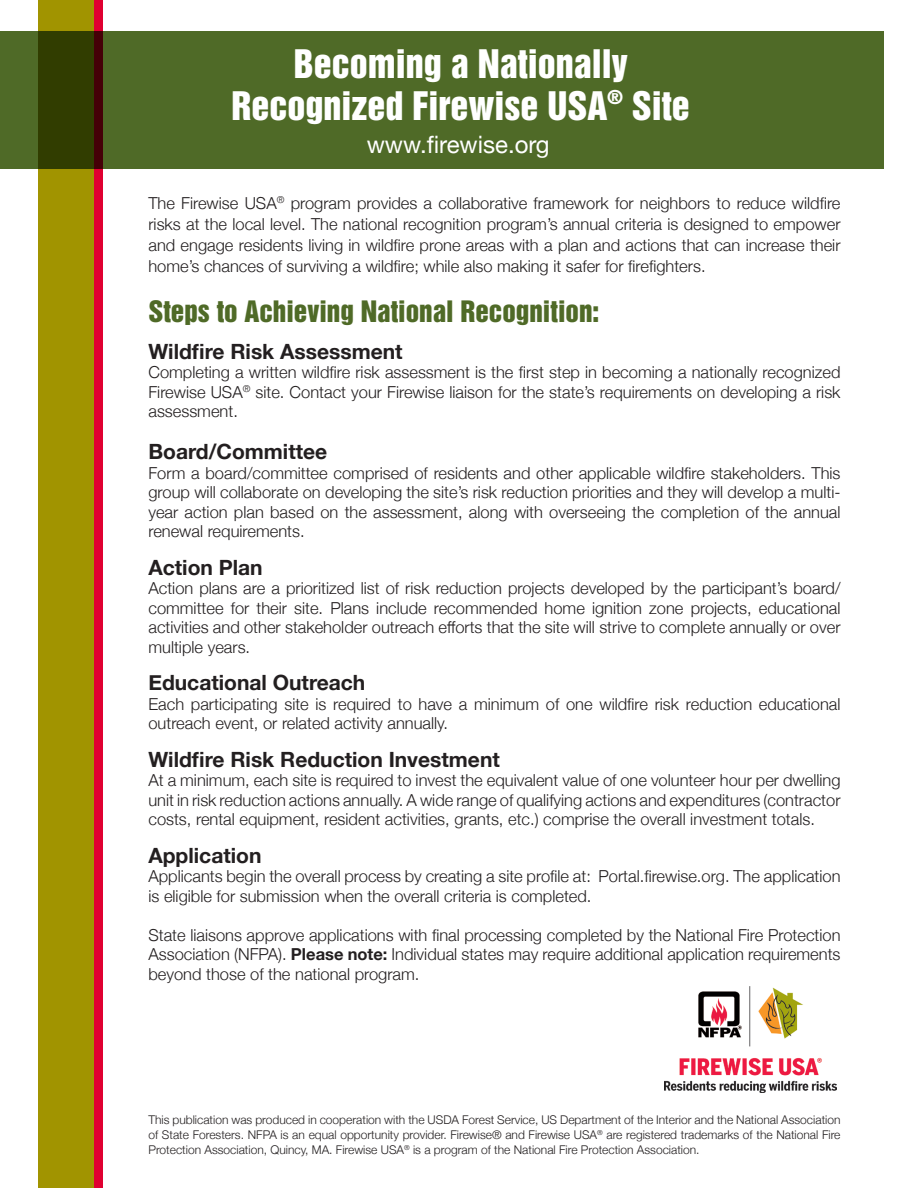
<style>
.page{position:relative;width:918px;height:1188px;background:#fff}
.page>*{position:absolute;margin:0;border:0;box-sizing:border-box;transform-origin:0 0}
.t1{font:36px/42px "Helvetica Inserat";color:#fff;text-align:center}
.t2{font:27px "Helvetica Inserat";color:#4f6a27}
.t3{font:24px "Helvetica Neue";color:#fff}
.t4{font:700 21px "Helvetica Neue";color:#231f20}
.t5{font:300 16.5px/19.5px "Helvetica Neue";color:#231f20;text-align:justify}
.t6{font:300 12px/15px "Helvetica Neue";color:#231f20;text-align:justify}
.s1{font-weight:700}
</style>
<div class="page">
<div style="left:94px;top:0;width:9px;height:1188px;background:#e00031"></div>
<div style="left:38px;top:0;width:56px;height:1188px;background:#a19400"></div>
<div style="left:0;top:31px;width:883px;height:137px;background:#4f6a27"></div>
<img style="left:664px;top:986px;width:173px;height:107px">
<p class="t1" style="left:231px;top:43px;width:460px">Becoming a Nationally<br>Recognized Firewise USA<sup>®</sup> Site</p>
<p class="t3" style="left:367px;top:127px;width:184px">www.firewise.org</p>
<p class="t5" style="left:148px;top:191px;width:694px;line-height:21px">The Firewise USA<sup>®</sup> program provides a collaborative framework for neighbors to reduce wildfire risks at the local level. The national recognition program’s annual criteria is designed to empower and engage residents living in wildfire prone areas with a plan and actions that can increase their home’s chances of surviving a wildfire; while also making it safer for firefighters.</p>
<p class="t2" style="left:148px;top:295px;width:452px">Steps to Achieving National Recognition:</p>
<p class="t4" style="left:148px;top:335px;width:256px">Wildfire Risk Assessment</p>
<p class="t5" style="left:148px;top:361px;width:694px">Completing a written wildfire risk assessment is the first step in becoming a nationally recognized Firewise USA<sup>®</sup> site. Contact your Firewise liaison for the state’s requirements on developing a risk assessment.</p>
<p class="t4" style="left:148px;top:435px;width:180px">Board/Committee</p>
<p class="t5" style="left:148px;top:462px;width:694px">Form a board/committee comprised of residents and other applicable wildfire stakeholders. This group will collaborate on developing the site’s risk reduction priorities and they will develop a multi&shy;year action plan based on the assessment, along with overseeing the completion of the annual renewal requirements.</p>
<p class="t4" style="left:148px;top:551px;width:116px">Action Plan</p>
<p class="t5" style="left:148px;top:577px;width:694px">Action plans are a prioritized list of risk reduction projects developed by the participant’s board/ committee for their site. Plans include recommended home ignition zone projects, educational activities and other stakeholder outreach efforts that the site will strive to complete annually or over multiple years.</p>
<p class="t4" style="left:148px;top:666px;width:218px">Educational Outreach</p>
<p class="t5" style="left:148px;top:693px;width:694px">Each participating site is required to have a minimum of one wildfire risk reduction educational outreach event, or related activity annually.</p>
<p class="t4" style="left:148px;top:743px;width:353px">Wildfire Risk Reduction Investment</p>
<p class="t5" style="left:148px;top:769px;width:694px">At a minimum, each site is required to invest the equivalent value of one volunteer hour per dwelling unit in risk reduction actions annually. A wide range of qualifying actions and expenditures (contractor costs, rental equipment, resident activities, grants, etc.) comprise the overall investment totals.</p>
<p class="t4" style="left:148px;top:839px;width:115px">Application</p>
<p class="t5" style="left:148px;top:865px;width:694px">Applicants begin the overall process by creating a site profile at: Portal.firewise.org. The application is eligible for submission when the overall criteria is completed.</p>
<p class="t5" style="left:148px;top:924px;width:694px">State liaisons approve applications with final processing completed by the National Fire Protection Association (NFPA). <span class="s1">Please note:</span> Individual states may require additional application requirements beyond those of the national program.</p>
<p class="t6" style="left:148px;top:1111px;width:694px">This publication was produced in cooperation with the USDA Forest Service, US Department of the Interior and the National Association of State Foresters. NFPA is an equal opportunity provider. Firewise® and Firewise USA<sup>®</sup> are registered trademarks of the National Fire Protection Association, Quincy, MA. Firewise USA<sup>®</sup> is a program of the National Fire Protection Association.</p>
</div>
